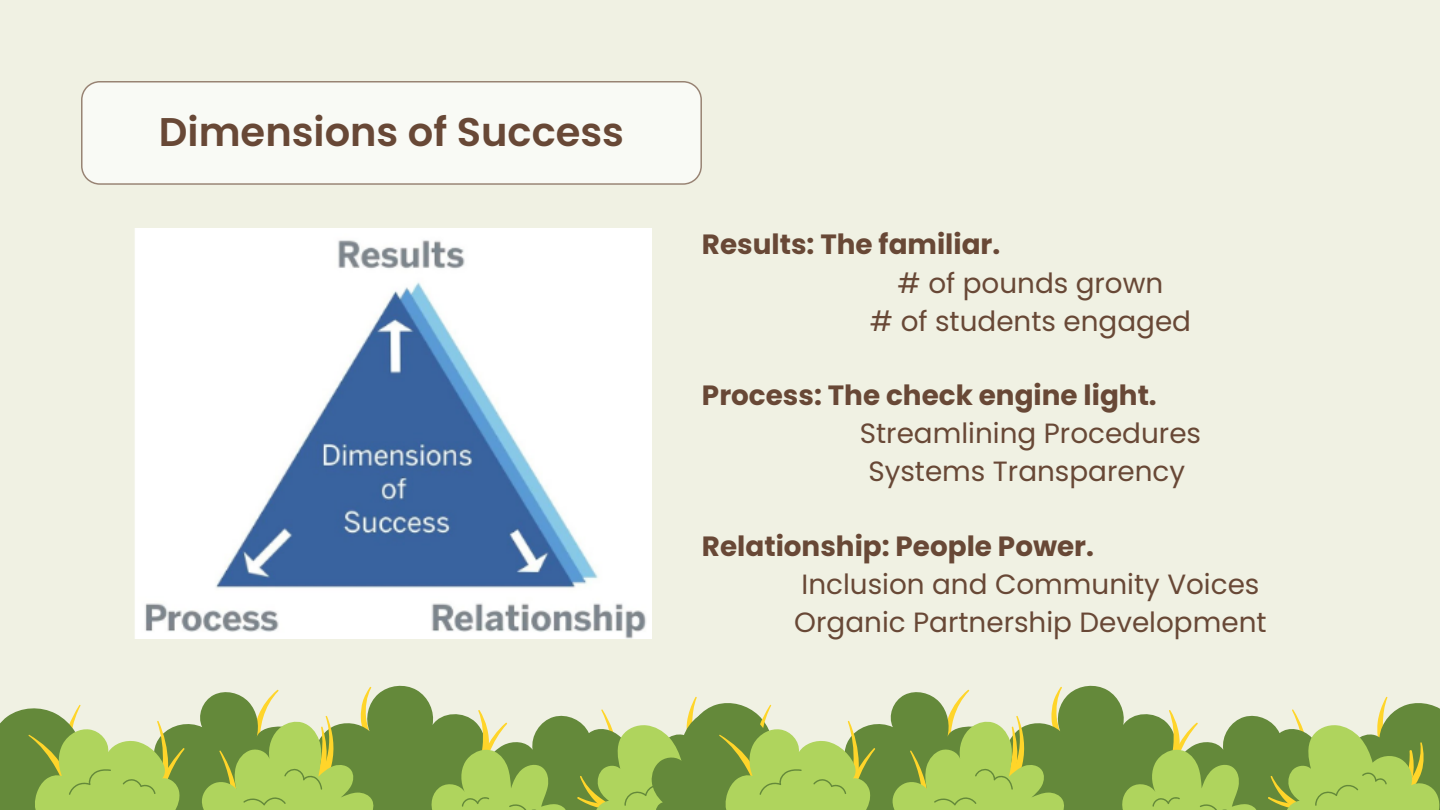
<style>
.page{position:relative;width:1440px;height:810px;background:#f0f1e3}
.page>*{position:absolute;margin:0;border:0;box-sizing:border-box;transform-origin:0 0}
.t1{font:600 40px "Poppins";color:#684836}
.t2{font:27.8px "Poppins";color:#684836}
.t3{font:700 27.8px "Poppins";color:#684836}
</style>
<div class="page">
<div style="left:81px;top:81px;width:621px;height:104px;background:#f9faf5"></div>
<svg style="left:0;top:686px;width:1440px;height:124px"></svg>
<img style="left:135px;top:229px;width:517px;height:410px">
<p class="t1" style="left:159px;top:104px;width:467px">Dimensions of Success</p>
<p class="t3" style="left:702px;top:225px;width:300px">Results: The familiar.</p>
<p class="t2" style="left:898px;top:263px;width:267px"># of pounds grown</p>
<p class="t2" style="left:870px;top:302px;width:323px"># of students engaged</p>
<p class="t3" style="left:702px;top:376px;width:456px">Process: The check engine light.</p>
<p class="t2" style="left:860px;top:414px;width:343px">Streamlining Procedures</p>
<p class="t2" style="left:868px;top:452px;width:318px">Systems Transparency</p>
<p class="t3" style="left:702px;top:526px;width:394px">Relationship: People Power.</p>
<p class="t2" style="left:801px;top:565px;width:460px">Inclusion and Community Voices</p>
<p class="t2" style="left:794px;top:603px;width:474px">Organic Partnership Development</p>
</div>
